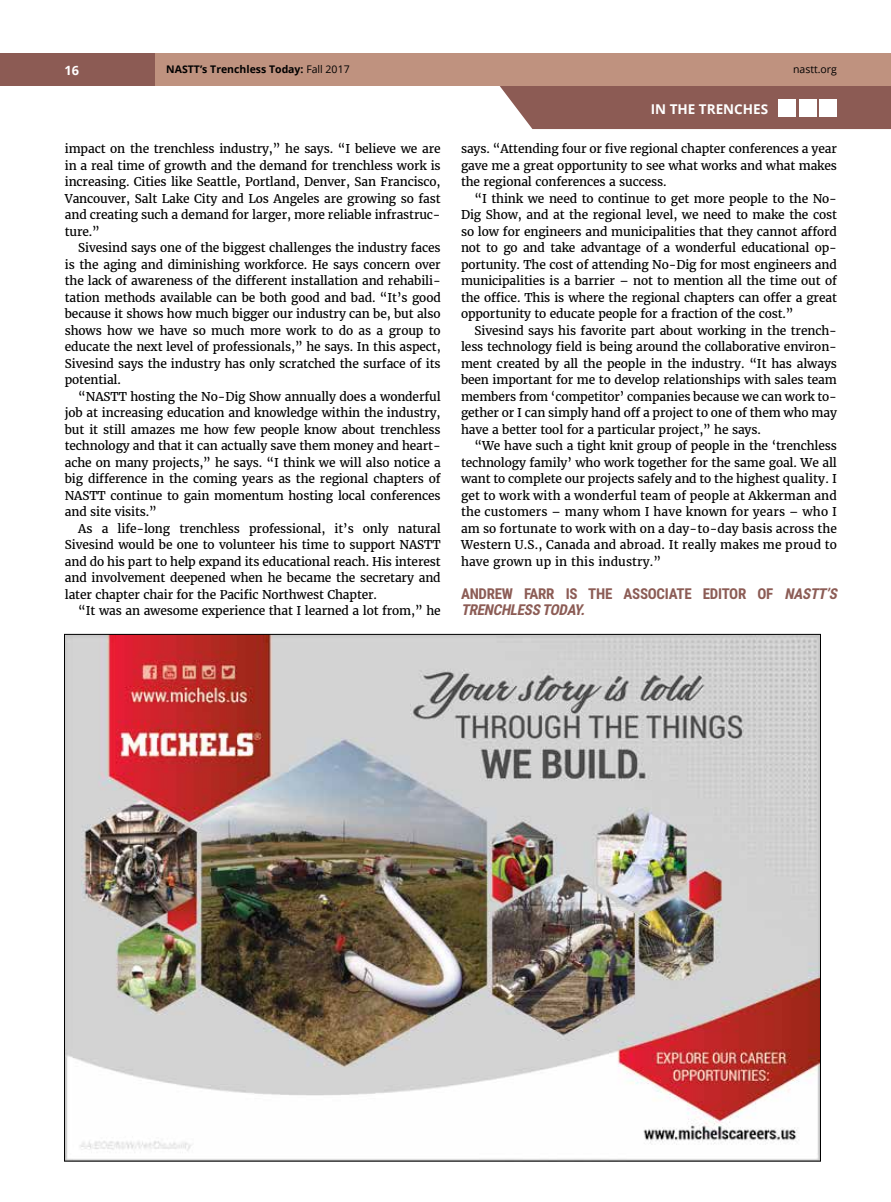
<style>
.page{position:relative;width:891px;height:1202px;background:#fff}
.page>*{position:absolute;margin:0;border:0;box-sizing:border-box;transform-origin:0 0}
.t1{font:700 15px/16.5px "Roboto Condensed";letter-spacing:-.02em;color:#8c5c55}
.t2{font:700 13.5px "Open Sans";color:#fff}
.t3{font:700 12.75px "Open Sans";color:#fff}
.t4{font:12px/16.5px "Merriweather";letter-spacing:-.01em;color:#000;text-align:justify}
.t5{font:700 10.5px "Open Sans";color:#000}
.t6{font:10.5px "Open Sans";color:#000}
.s1{font-weight:400}
.s2{font-style:italic}
</style>
<div class="page">
<div style="left:499px;top:86px;width:392px;height:43px;background:#8c5b54"></div>
<div style="left:0;top:53px;width:891px;height:33px;background:#bf927f"></div>
<div style="left:0;top:53px;width:154px;height:33px;background:#8c5b54"></div>
<div style="left:778px;top:100px;width:17px;height:17px;background:#fff"></div>
<div style="left:799px;top:100px;width:17px;height:17px;background:#fff"></div>
<div style="left:820px;top:100px;width:17px;height:17px;background:#fff"></div>
<img style="left:66px;top:636px;width:753px;height:523px">
<p class="t3" style="left:64px;top:61px;width:16px">16</p>
<p class="t5" style="left:166px;top:62px;width:185px">NASTT’s Trenchless Today: <span class="s1">Fall 2017</span></p>
<p class="t6" style="left:793px;top:62px;width:45px">nastt.org</p>
<p class="t2" style="left:651px;top:99px;width:119px">IN THE TRENCHES</p>
<p class="t4" style="left:65px;top:140px;width:377px">impact on the trenchless industry,” he says. “I believe we are in a real time of growth and the demand for trenchless work is increasing. Cities like Seattle, Portland, Denver, San Francisco, Vancouver, Salt Lake City and Los Angeles are growing so fast and creating such a demand for larger, more reliable infrastruc&shy;ture.”</p>
<p class="t4" style="left:65px;top:239px;width:378px;text-indent:14px">Sivesind says one of the biggest challenges the industry faces is the aging and diminishing workforce. He says concern over the lack of awareness of the different installation and rehabili&shy;tation methods available can be both good and bad. “It’s good because it shows how much bigger our industry can be, but also shows how we have so much more work to do as a group to educate the next level of professionals,” he says. In this aspect, Sivesind says the industry has only scratched the surface of its potential.</p>
<p class="t4" style="left:65px;top:388px;width:377px;text-indent:14px">“NASTT hosting the No-Dig Show annually does a wonderful job at increasing education and knowledge within the industry, but it still amazes me how few people know about trenchless technology and that it can actually save them money and heart&shy;ache on many projects,” he says. “I think we will also notice a big difference in the coming years as the regional chapters of NASTT continue to gain momentum hosting local conferences and site visits.”</p>
<p class="t4" style="left:65px;top:520px;width:377px;text-indent:14px">As a life-long trenchless professional, it’s only natural Sivesind would be one to volunteer his time to support NASTT and do his part to help expand its educational reach. His interest and involvement deepened when he became the secretary and later chapter chair for the Pacific Northwest Chapter.</p>
<p class="t4" style="left:78px;top:602px;width:364px">“It was an awesome experience that I learned a lot from,” he</p>
<p class="t4" style="left:461px;top:140px;width:377px">says. “Attending four or five regional chapter conferences a year gave me a great opportunity to see what works and what makes the regional conferences a success.</p>
<p class="t4" style="left:461px;top:190px;width:377px;text-indent:14px">“I think we need to continue to get more people to the No-Dig Show, and at the regional level, we need to make the cost so low for engineers and municipalities that they cannot afford not to go and take advantage of a wonderful educational op&shy;portunity. The cost of attending No-Dig for most engineers and municipalities is a barrier – not to mention all the time out of the office. This is where the regional chapters can offer a great opportunity to educate people for a fraction of the cost.”</p>
<p class="t4" style="left:461px;top:322px;width:377px;text-indent:14px">Sivesind says his favorite part about working in the trench&shy;less technology field is being around the collaborative environ&shy;ment created by all the people in the industry. “It has always been important for me to develop relationships with sales team members from ‘competitor’ companies because we can work to&shy;gether or I can simply hand off a project to one of them who may have a better tool for a particular project,” he says.</p>
<p class="t4" style="left:461px;top:437px;width:377px;text-indent:14px">“We have such a tight knit group of people in the ‘trenchless technology family’ who work together for the same goal. We all want to complete our projects safely and to the highest quality. I get to work with a wonderful team of people at Akkerman and the customers – many whom I have known for years – who I am so fortunate to work with on a day-to-day basis across the Western U.S., Canada and abroad. It really makes me proud to have grown up in this industry.”</p>
<p class="t1" style="left:461px;top:584px;width:381px">ANDREW FARR IS THE ASSOCIATE EDITOR OF <span class="s2">NASTT’S<br>TRENCHLESS TODAY.</span></p>
</div>
